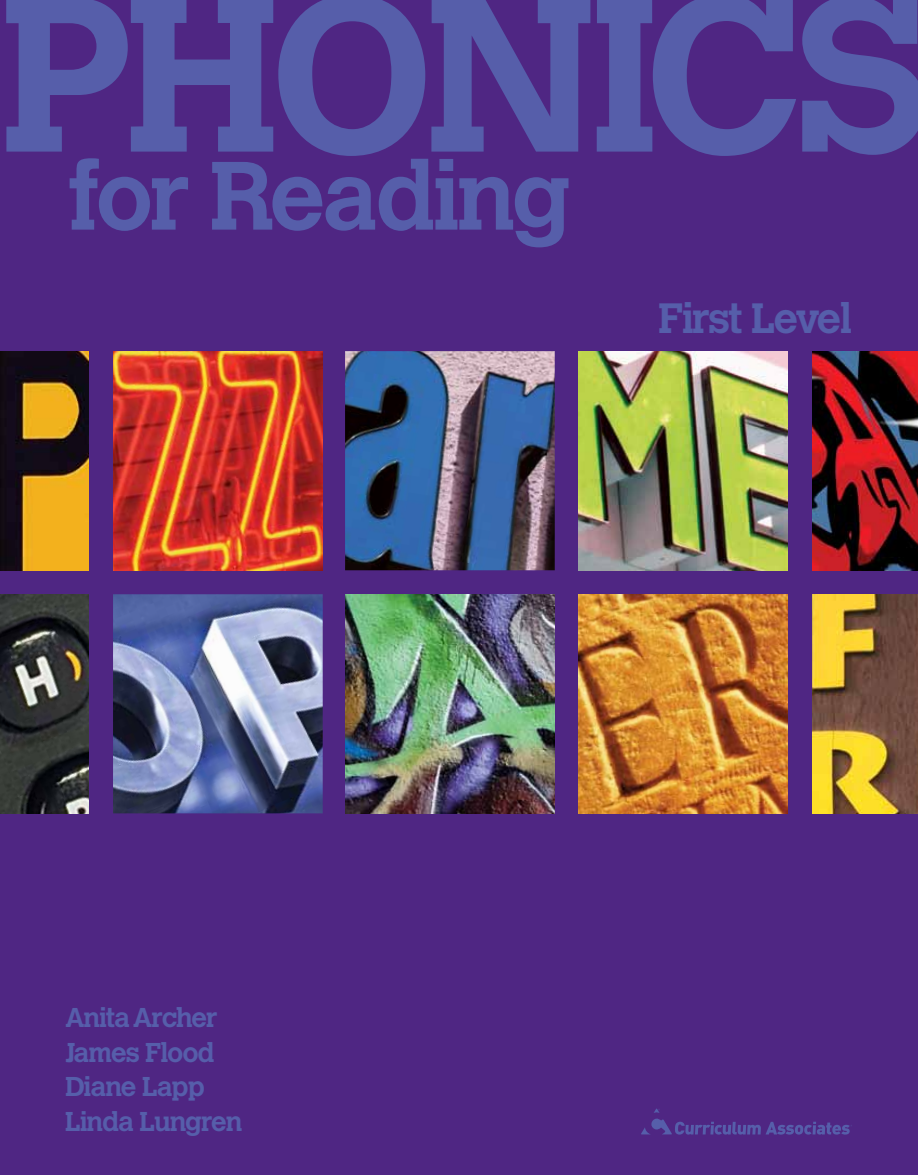
<style>
.page{position:relative;width:918px;height:1175px;background:#fff}
.page>*{position:absolute;margin:0;border:0;box-sizing:border-box;transform-origin:0 0}
.t1{font:700 217.5px "Calvert MT Std";letter-spacing:-.04em;color:#565eaa}
.t2{font:700 96px "Calvert MT Std";letter-spacing:-.04em;color:#565eaa}
.t3{font:700 42px "Calvert MT Std";letter-spacing:-.04em;color:#565eaa}
.t4{font:700 27px/34.5px "Calvert MT Std";letter-spacing:-.04em;color:#565eaa}
</style>
<div class="page">
<div style="left:0;top:0;width:918px;height:1174px;background:#4f2683"></div>
<img style="left:345px;top:351px;width:210px;height:219px">
<img style="left:345px;top:594px;width:210px;height:219px">
<img style="left:113px;top:351px;width:210px;height:219px">
<img style="left:113px;top:594px;width:210px;height:219px">
<img style="left:578px;top:351px;width:210px;height:219px">
<img style="left:578px;top:594px;width:210px;height:219px">
<img style="left:813px;top:351px;width:105px;height:219px">
<img style="left:813px;top:594px;width:105px;height:219px">
<img style="left:0;top:351px;width:88px;height:219px">
<img style="left:0;top:594px;width:88px;height:219px">
<svg style="left:641px;top:1108px;width:211px;height:26px"></svg>
<h1 class="t1" style="left:0;top:-63px;width:933px">PHONICS</h1>
<h2 class="t2" style="left:67px;top:135px;width:506px">for Reading</h2>
<p class="t4" style="left:65px;top:999px;width:179px">Anita Archer<br>James Flood<br>Diane Lapp<br>Linda Lungren</p>
<h3 class="t3" style="left:658px;top:291px;width:196px">First Level</h3>
</div>
